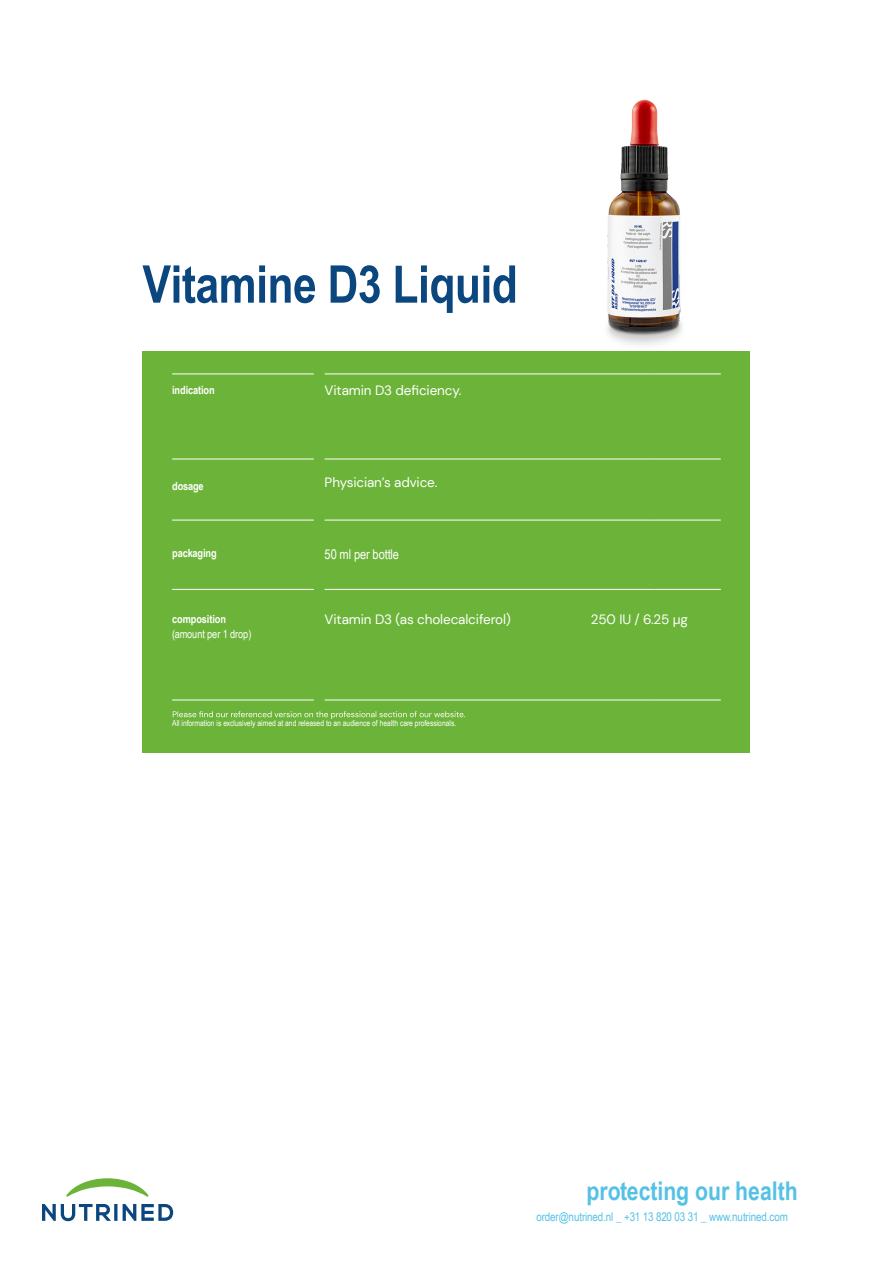
<style>
.page{position:relative;width:893px;height:1263px;background:#fff}
.page>*{position:absolute;margin:0;border:0;box-sizing:border-box;transform-origin:0 0}
.t1{font:700 52.05px "Arial Narrow";letter-spacing:-.01em;color:#0b477e}
.t2{font:700 25.95px "Arial Narrow";color:#55c1e5}
.t3{font:13.5px "DM Sans";letter-spacing:-.01em;color:#fff}
.t4{font:13.5px "Arial Narrow";letter-spacing:-.01em;color:#fff}
.t5{font:12px "Arial Narrow";letter-spacing:-.01em;color:#55c1e5}
.t6{font:700 11.25px "Arial Narrow";letter-spacing:-.01em;color:#fff}
.t7{font:11.25px "Arial Narrow";letter-spacing:-.01em;color:#fff}
.t8{font:8.25px "Arial Narrow";color:#fff}
</style>
<div class="page">
<div style="left:142px;top:352px;width:608px;height:401px;background:#6cb439"></div>
<hr style="left:172px;top:373px;width:142px;height:1px;background:#fff">
<hr style="left:325px;top:373px;width:329px;height:1px;background:#fff">
<hr style="left:654px;top:373px;width:67px;height:1px;background:#fff">
<hr style="left:172px;top:458px;width:142px;height:1px;background:#fff">
<hr style="left:325px;top:458px;width:329px;height:1px;background:#fff">
<hr style="left:654px;top:458px;width:67px;height:1px;background:#fff">
<hr style="left:172px;top:520px;width:142px;height:1px;background:#fff">
<hr style="left:325px;top:520px;width:329px;height:1px;background:#fff">
<hr style="left:654px;top:520px;width:67px;height:1px;background:#fff">
<hr style="left:172px;top:589px;width:142px;height:1px;background:#fff">
<hr style="left:325px;top:589px;width:329px;height:1px;background:#fff">
<hr style="left:654px;top:589px;width:67px;height:1px;background:#fff">
<hr style="left:172px;top:699px;width:142px;height:1px;background:#fff">
<hr style="left:325px;top:699px;width:329px;height:1px;background:#fff">
<hr style="left:654px;top:699px;width:67px;height:1px;background:#fff">
<svg style="left:173px;top:711px;width:292px;height:8px"></svg>
<svg style="left:66px;top:1178px;width:83px;height:19px"></svg>
<svg style="left:42px;top:1204px;width:69px;height:17px"></svg>
<hr style="left:114px;top:1204px;width:3px;height:17px;background:#0b477e">
<svg style="left:123px;top:1204px;width:50px;height:17px"></svg>
<img style="left:536px;top:99px;width:214px;height:253px">
<h1 class="t1" style="left:142px;top:245px;width:377px">Vitamine D3 Liquid</h1>
<h3 class="t6" style="left:172px;top:382px;width:44px">indication</h3>
<h3 class="t3" style="left:325px;top:382px;width:138px">Vitamin D3 deficiency.</h3>
<h3 class="t6" style="left:172px;top:477px;width:33px">dosage</h3>
<h3 class="t3" style="left:325px;top:474px;width:114px">Physician’s advice.</h3>
<h3 class="t6" style="left:172px;top:545px;width:46px">packaging</h3>
<h3 class="t4" style="left:325px;top:544px;width:76px">50 ml per bottle</h3>
<h3 class="t6" style="left:172px;top:611px;width:55px">composition</h3>
<h3 class="t7" style="left:172px;top:626px;width:81px">(amount per 1 drop)</h3>
<h3 class="t3" style="left:325px;top:611px;width:188px">Vitamin D3 (as cholecalciferol)</h3>
<h3 class="t3" style="left:591px;top:611px;width:99px">250 IU / 6.25 µg</h3>
<p class="t8" style="left:172px;top:717px;width:286px">All information is exclusively aimed at and released to an audience of health care professionals.</p>
<h2 class="t2" style="left:587px;top:1172px;width:213px">protecting our health</h2>
<h3 class="t5" style="left:537px;top:1208px;width:253px">order@nutrined.nl _ +31 13 820 03 31 _ www.nutrined.com</h3>
</div>
